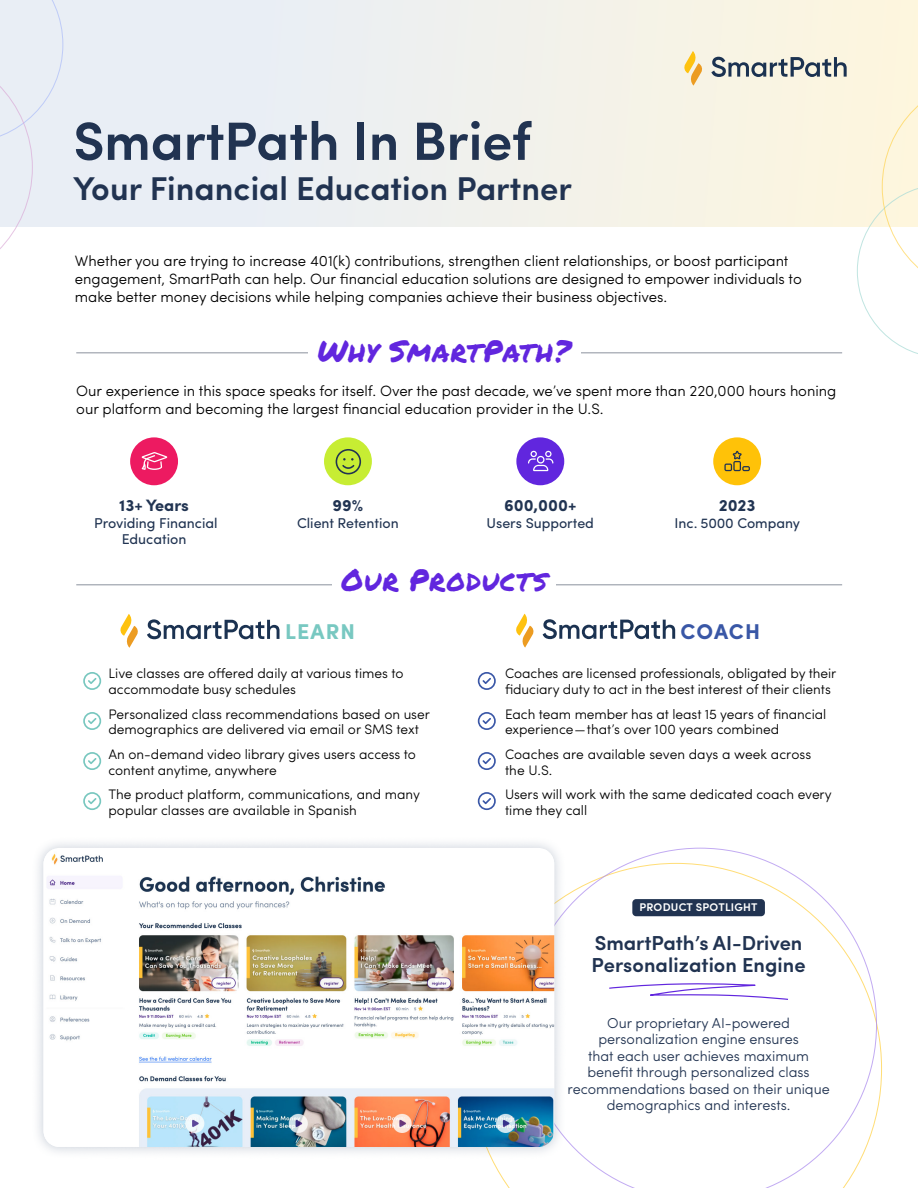
<style>
.page{position:relative;width:918px;height:1188px;background:#fff}
.page>*{position:absolute;margin:0;border:0;box-sizing:border-box;transform-origin:0 0}
.t1{font:600 54px "Sofia Pro";letter-spacing:-.005em;color:#213351}
.t2{font:600 33px "Sofia Pro";color:#213351}
.t3{font:30px "Permanent Marker";letter-spacing:.03em;color:#6126de}
.t4{font:700 21.45px "Sofia Pro";letter-spacing:.05em;color:#78c8c1}
.t5{font:700 21.45px "Sofia Pro";letter-spacing:.045em;color:#3957a6}
.t6{font:600 20.25px/21.8px "Sofia Pro";color:#213351}
.t7{font:700 16.5px "Sofia Pro";color:#213452}
.t8{font:300 15px/18px "Sofia Pro";letter-spacing:-.005em;color:#000}
.t9{font:300 14.4px/16.5px "Sofia Pro";letter-spacing:-.005em;color:#213351;text-align:center}
.t10{font:14.25px/16.5px "Sofia Pro";color:#213452;text-align:center}
.t11{font:300 13.8px/15.8px "Sofia Pro";letter-spacing:-.005em;color:#000}
.t12{font:600 11.1px "Sofia Pro";letter-spacing:.02em;color:#fff}
</style>
<div class="page">
<svg style="left:566px;top:848px;width:311px;height:340px"></svg>
<div style="left:32px;top:836px;width:534px;height:323px;background:#76869e;opacity:.4"></div>
<img style="left:44px;top:850px;width:510px;height:297px">
<div style="left:0;top:0;width:918px;height:226px;background:linear-gradient(to right,#e4ecfb,#fdf5de)"></div>
<svg style="left:683px;top:51px;width:20px;height:35px"></svg>
<svg style="left:711px;top:57px;width:136px;height:20px;background:#a6acac"></svg>
<svg style="left:0;top:0;width:63px;height:249px;background:#eaeef5"></svg>
<svg style="left:857px;top:77px;width:61px;height:277px"></svg>
<div style="left:713px;top:437px;width:48px;height:48px;background:#ffc208;border-radius:50%"></div>
<svg style="left:724px;top:451px;width:26px;height:20px"></svg>
<div style="left:130px;top:437px;width:48px;height:48px;background:#ed1a61;border-radius:50%"></div>
<svg style="left:142px;top:452px;width:25px;height:18px"></svg>
<div style="left:516px;top:437px;width:48px;height:48px;background:#6126de;border-radius:50%"></div>
<svg style="left:528px;top:451px;width:25px;height:20px"></svg>
<div style="left:324px;top:437px;width:48px;height:48px;background:#c7ed33;border-radius:50%"></div>
<svg style="left:336px;top:449px;width:25px;height:25px"></svg>
<hr style="left:76px;top:584px;width:766px;height:1px;background:#8b929d">
<div style="left:332px;top:562px;width:224px;height:40px;background:#fff"></div>
<hr style="left:76px;top:352px;width:766px;height:1px;background:#8b929d">
<div style="left:308px;top:332px;width:272px;height:41px;background:#fff"></div>
<svg style="left:120px;top:614px;width:18px;height:34px"></svg>
<svg style="left:147px;top:619px;width:133px;height:20px"></svg>
<svg style="left:83px;top:672px;width:18px;height:18px"></svg>
<svg style="left:478px;top:672px;width:18px;height:18px"></svg>
<svg style="left:83px;top:712px;width:18px;height:18px"></svg>
<svg style="left:478px;top:712px;width:18px;height:18px"></svg>
<svg style="left:83px;top:752px;width:18px;height:18px"></svg>
<svg style="left:478px;top:752px;width:18px;height:18px"></svg>
<svg style="left:83px;top:792px;width:18px;height:18px"></svg>
<svg style="left:478px;top:792px;width:18px;height:18px"></svg>
<svg style="left:516px;top:614px;width:18px;height:34px"></svg>
<svg style="left:543px;top:619px;width:132px;height:20px"></svg>
<div style="left:632px;top:899px;width:133px;height:17px;background:#213351;border-radius:4px"></div>
<svg style="left:608px;top:982px;width:181px;height:19px"></svg>
<p class="t1" style="left:73px;top:100px;width:459px">SmartPath In Brief</p>
<p class="t2" style="left:73px;top:164px;width:500px">Your Financial Education Partner</p>
<p class="t8" style="left:75px;top:250px;width:728px">Whether you are trying to increase 401(k) contributions, strengthen client relationships, or boost participant engagement, SmartPath can help. Our financial education solutions are designed to empower individuals to make better money decisions while helping companies achieve their business objectives.</p>
<p class="t3" style="left:317px;top:328px;width:255px">Why SmartPath?</p>
<p class="t8" style="left:76px;top:381px;width:761px">Our experience in this space speaks for itself. Over the past decade, we’ve spent more than 220,000 hours honing our platform and becoming the largest financial education provider in the U.S.</p>
<p class="t7" style="left:119px;top:493px;width:71px">13+ Years</p>
<p class="t10" style="left:94px;top:514px;width:125px">Providing Financial<br>Education</p>
<p class="t7" style="left:333px;top:493px;width:32px">99%</p>
<p class="t10" style="left:297px;top:514px;width:103px">Client Retention</p>
<p class="t7" style="left:504px;top:493px;width:74px">600,000+</p>
<p class="t10" style="left:487px;top:514px;width:109px">Users Supported</p>
<p class="t3" style="left:341px;top:558px;width:207px">Our Products</p>
<p class="t7" style="left:719px;top:493px;width:38px">2023</p>
<p class="t10" style="left:675px;top:514px;width:127px">Inc. 5000 Company</p>
<p class="t4" style="left:285px;top:615px;width:71px">LEARN</p>
<p class="t11" style="left:109px;top:665px;width:296px">Live classes are offered daily at various times to accommodate busy schedules</p>
<p class="t11" style="left:109px;top:705px;width:323px">Personalized class recommendations based on user demographics are delivered via email or SMS text</p>
<p class="t11" style="left:109px;top:745px;width:309px">An on-demand video library gives users access to content anytime, anywhere</p>
<p class="t11" style="left:109px;top:786px;width:313px">The product platform, communications, and many popular classes are available in Spanish</p>
<p class="t5" style="left:680px;top:615px;width:81px">COACH</p>
<p class="t11" style="left:505px;top:665px;width:333px">Coaches are licensed professionals, obligated by their fiduciary duty to act in the best interest of their clients</p>
<p class="t11" style="left:505px;top:705px;width:323px">Each team member has at least 15 years of financial experience—that’s over 100 years combined</p>
<p class="t11" style="left:505px;top:745px;width:308px">Coaches are available seven days a week across the U.S.</p>
<p class="t11" style="left:505px;top:786px;width:328px">Users will work with the same dedicated coach every time they call</p>
<p class="t12" style="left:639px;top:899px;width:120px">PRODUCT SPOTLIGHT</p>
<p class="t6" style="left:592px;top:931px;width:215px">SmartPath’s AI-Driven<br>Personalization Engine</p>
<p class="t9" style="left:568px;top:1014px;width:264px">Our proprietary AI-powered personalization engine ensures<br>that each user achieves maximum benefit through personalized class recommendations based on their unique demographics and interests.</p>
</div>
